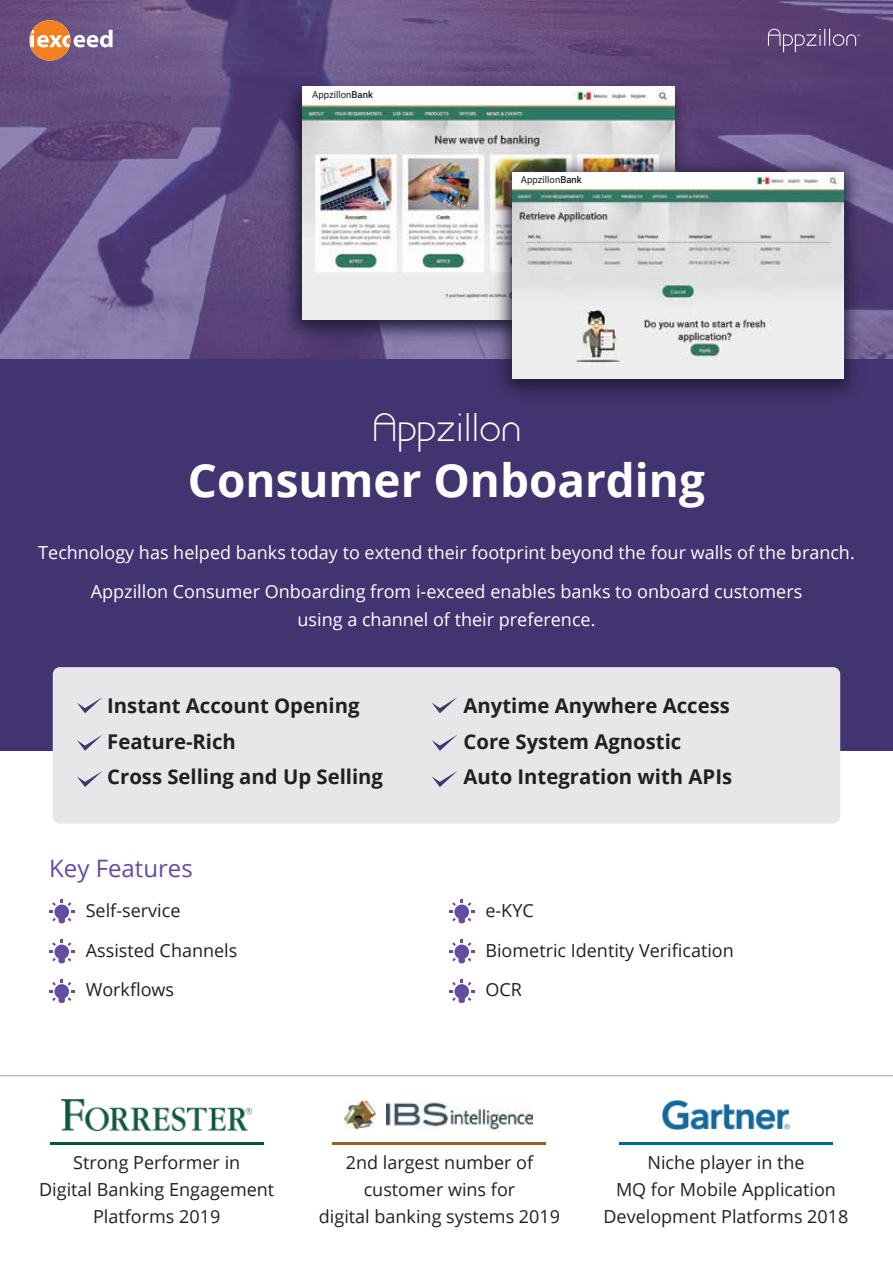
<style>
.page{position:relative;width:893px;height:1263px;background:#fff}
.page>*{position:absolute;margin:0;border:0;box-sizing:border-box;transform-origin:0 0}
.t1{font:700 45.9px "Open Sans";color:#fff}
.t2{font:37.8px "Bisque";color:#fff}
.t3{font:24px "Open Sans";color:#644c9f}
.t4{font:700 20.25px/35.5px "Open Sans";color:#231f20}
.t5{font:18px/27px "Open Sans";color:#231f20;text-align:center}
.t6{font:18px/39px "Open Sans";color:#fff;text-align:center}
.t7{font:9.6px "Roboto";color:#231f20}
.s1{font-weight:500}
</style>
<div class="page">
<img style="left:0;top:0;width:893px;height:359px">
<div style="left:0;top:359px;width:893px;height:392px;background:#423470"></div>
<div style="left:53px;top:667px;width:787px;height:156px;background:#e6e7e8;border-radius:7px"></div>
<svg style="left:29px;top:20px;width:84px;height:41px;background:#ae807f"></svg>
<svg style="left:768px;top:29px;width:92px;height:23px;background:#6f5786"></svg>
<svg style="left:49px;top:899px;width:25px;height:25px"></svg>
<svg style="left:449px;top:899px;width:25px;height:25px"></svg>
<svg style="left:49px;top:939px;width:25px;height:25px"></svg>
<svg style="left:49px;top:979px;width:25px;height:24px"></svg>
<svg style="left:449px;top:939px;width:25px;height:25px"></svg>
<svg style="left:449px;top:979px;width:25px;height:24px"></svg>
<svg style="left:77px;top:697px;width:25px;height:16px"></svg>
<svg style="left:77px;top:735px;width:25px;height:16px"></svg>
<svg style="left:77px;top:771px;width:25px;height:16px"></svg>
<svg style="left:432px;top:697px;width:25px;height:16px"></svg>
<svg style="left:432px;top:735px;width:25px;height:16px"></svg>
<svg style="left:432px;top:771px;width:25px;height:16px"></svg>
<img style="left:662px;top:1100px;width:128px;height:30px">
<img style="left:62px;top:1100px;width:190px;height:30px">
<img style="left:344px;top:1100px;width:31px;height:29px">
<img style="left:387px;top:1102px;width:145px;height:30px">
<hr style="left:50px;top:1142px;width:214px;height:3px;background:#00573f">
<hr style="left:333px;top:1142px;width:213px;height:3px;background:#996126">
<hr style="left:619px;top:1142px;width:214px;height:3px;background:#00679a">
<hr style="left:0;top:1075px;width:893px;height:1px;background:#bcbec0">
<img style="left:242px;top:41px;width:484px;height:318px">
<img style="left:302px;top:86px;width:373px;height:233px">
<div style="left:306px;top:88px;width:70px;height:15px;background:#fff"></div>
<img style="left:455px;top:118px;width:438px;height:276px">
<img style="left:513px;top:172px;width:331px;height:207px">
<div style="left:515px;top:173px;width:70px;height:15px;background:#fff"></div>
<p class="t7" style="left:312px;top:88px;width:62px">Appzillon<span class="s1">Bank</span></p>
<p class="t7" style="left:521px;top:173px;width:62px">Appzillon<span class="s1">Bank</span></p>
<h2 class="t2" style="left:373px;top:408px;width:149px">Appzillon</h2>
<h1 class="t1" style="left:188px;top:448px;width:518px">Consumer Onboarding</h1>
<p class="t6" style="left:38px;top:532px;width:818px">Technology has helped banks today to extend their footprint beyond the four walls of the branch.<br>Appzillon Consumer Onboarding from i-exceed enables banks to onboard customers</p>
<p class="t6" style="left:298px;top:600px;width:299px">using a channel of their preference.</p>
<p class="t4" style="left:107px;top:688px;width:277px">Instant Account Opening<br>Feature-Rich<br>Cross Selling and Up Selling</p>
<p class="t4" style="left:464px;top:688px;width:270px">Anytime Anywhere Access<br>Core System Agnostic<br>Auto Integration with APIs</p>
<h3 class="t3" style="left:49px;top:852px;width:145px">Key Features</h3>
<p class="t5" style="left:86px;top:896px;width:96px">Self-service</p>
<p class="t5" style="left:485px;top:896px;width:50px">e-KYC</p>
<p class="t5" style="left:86px;top:936px;width:153px">Assisted Channels</p>
<p class="t5" style="left:86px;top:976px;width:90px">Workflows</p>
<p class="t5" style="left:485px;top:930px;width:250px;line-height:39.6px;text-align:left">Biometric Identity Verification<br>OCR</p>
<p class="t5" style="left:39px;top:1148px;width:237px">Strong Performer in<br>Digital Banking Engagement<br>Platforms 2019</p>
<p class="t5" style="left:319px;top:1148px;width:243px">2nd largest number of customer wins for<br>digital banking systems 2019</p>
<p class="t5" style="left:603px;top:1148px;width:246px">Niche player in the<br>MQ for Mobile Application<br>Development Platforms 2018</p>
</div>
